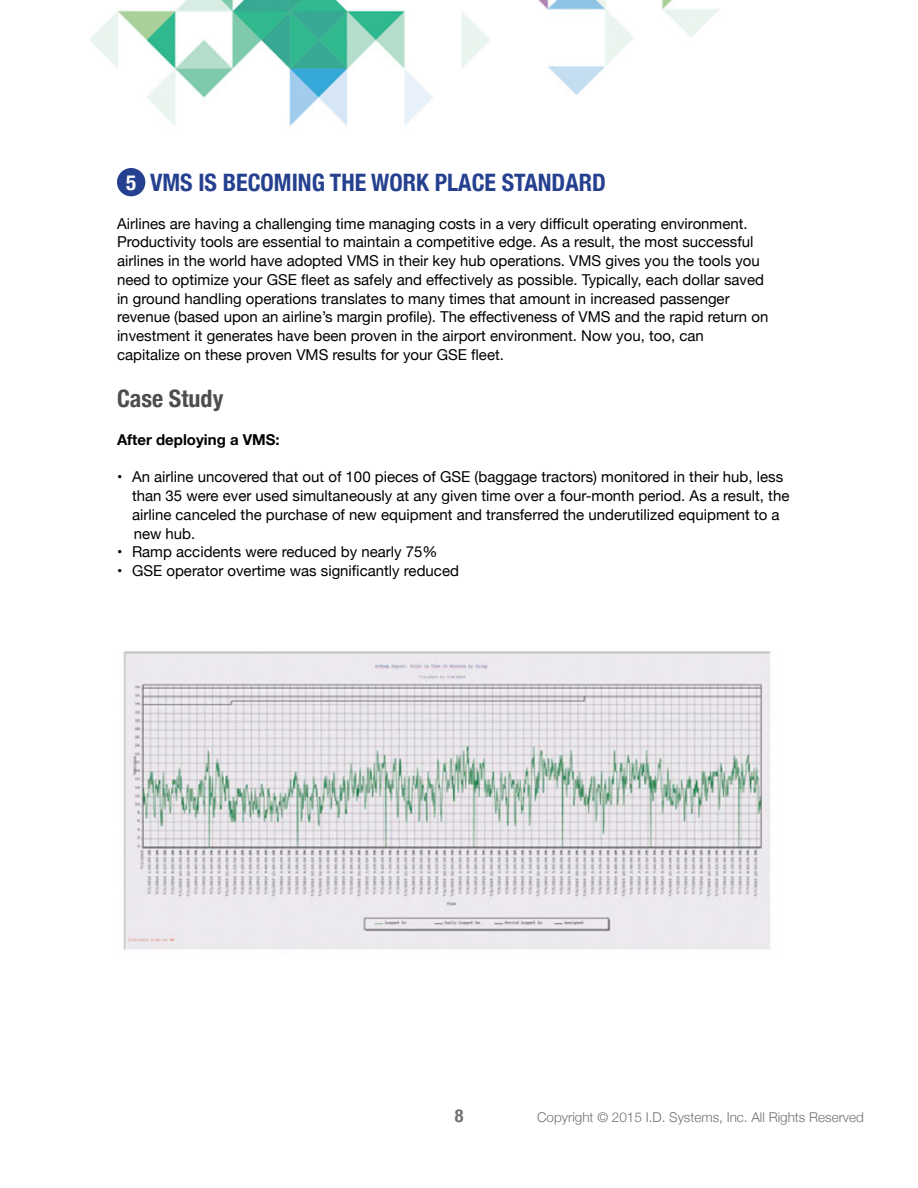
<style>
.page{position:relative;width:918px;height:1188px;background:#fff}
.page>*{position:absolute;margin:0;border:0;box-sizing:border-box;transform-origin:0 0}
.t1{font:700 condensed 24px "Helvetica Neue";color:#25408f}
.t2{font:700 condensed 24px "Helvetica Neue";color:#4d4d4f}
.t3{font:700 condensed 21px "Helvetica Neue";color:#fff}
.t4{font:700 condensed 18px "Helvetica Neue";color:#6f7073}
.t5{font:15px/18.8px "Helvetica Neue";color:#000}
.t6{font:700 15px "Helvetica Neue";color:#000}
.t7{font:300 13.5px "Helvetica Neue";color:#6f7073}
</style>
<div class="page">
<img style="left:90px;top:0;width:629px;height:197px">
<div style="left:117px;top:168px;width:28px;height:28px;background:#25408f;border-radius:50%"></div>
<img style="left:123px;top:651px;width:648px;height:299px">
<h1 class="t1" style="left:150px;top:163px;width:457px">VMS IS BECOMING THE WORK PLACE STANDARD</h1>
<p class="t5" style="left:117px;top:215px;width:653px">Airlines are having a challenging time managing costs in a very difficult operating environment.<br>Productivity tools are essential to maintain a competitive edge. As a result, the most successful airlines in the world have adopted VMS in their key hub operations. VMS gives you the tools you need to optimize your GSE fleet as safely and effectively as possible. Typically, each dollar saved in ground handling operations translates to many times that amount in increased passenger revenue (based upon an airline’s margin profile). The effectiveness of VMS and the rapid return on investment it generates have been proven in the airport environment. Now you, too, can capitalize on these proven VMS results for your GSE fleet.</p>
<h1 class="t2" style="left:117px;top:379px;width:108px">Case Study</h1>
<p class="t6" style="left:117px;top:428px;width:164px">After deploying a VMS:</p>
<p class="t5" style="left:132px;top:469px;width:659px;text-indent:-15px">• An airline uncovered that out of 100 pieces of GSE (baggage tractors) monitored in their hub, less than 35 were ever used simultaneously at any given time over a four-month period. As a result, the airline canceled the purchase of new equipment and transferred the underutilized equipment to a new hub.</p>
<p class="t5" style="left:117px;top:544px;width:322px">• Ramp accidents were reduced by nearly 75%</p>
<p class="t5" style="left:117px;top:562px;width:343px">• GSE operator overtime was significantly reduced</p>
<h2 class="t3" style="left:126px;top:165px;width:12px">5</h2>
<p class="t4" style="left:455px;top:1101px;width:10px">8</p>
<p class="t7" style="left:537px;top:1106px;width:328px">Copyright © 2015 I.D. Systems, Inc. All Rights Reserved</p>
</div>
